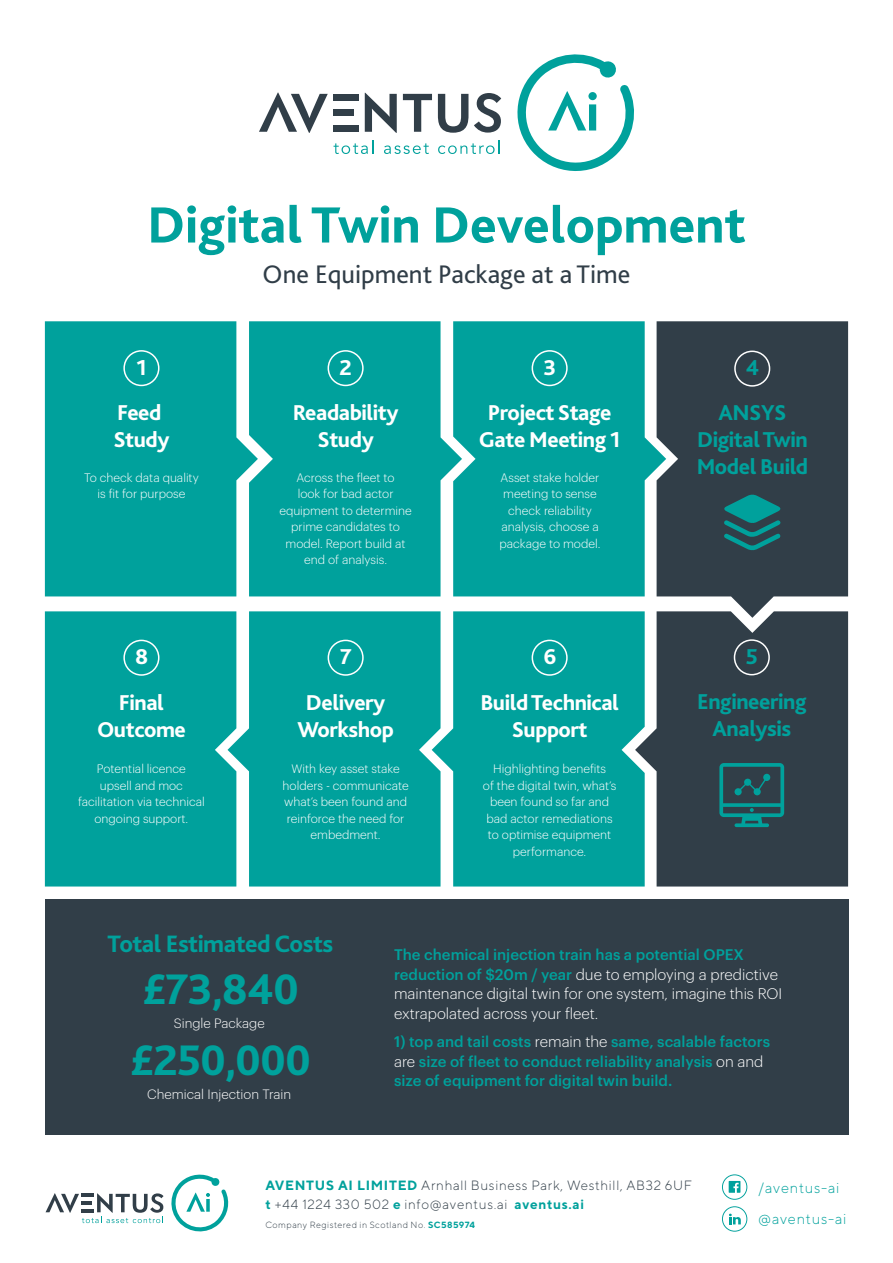
<style>
.page{position:relative;width:893px;height:1263px;background:#fff}
.page>*{position:absolute;margin:0;border:0;box-sizing:border-box;transform-origin:0 0}
.t1{font:800 53.25px "Bliss 2";color:#00a19c}
.t2{font:800 44.7px "Bliss 2";letter-spacing:-.02em;color:#00a19c}
.t3{font:26.55px "Bliss 2";color:#313e48}
.t4{font:800 24.9px "Bliss 2";letter-spacing:-.02em;color:#00a19c}
.t5{font:800 22.5px/27px "Bliss 2";letter-spacing:-.02em;color:#fff;text-align:center}
.t6{font:800 22.5px/27px "Bliss 2";letter-spacing:-.02em;color:#00a19c;text-align:center}
.t7{font:300 15px/19.5px "Graphik";color:#fff}
.t8{font:500 15px/19.5px "Graphik";color:#00a19c}
.t9{font:300 14.7px/30.9px "TT Norms";letter-spacing:.05em;color:#00a19c}
.t10{font:300 13.35px/18.6px "TT Norms";letter-spacing:.05em;color:#313e48}
.t11{font:300 13.2px "Graphik";color:#fff}
.t12{font:300 12px/16.5px "Graphik";color:#fff;text-align:center}
.t13{font:300 9px "TT Norms";letter-spacing:.05em;color:#313e48}
.s1{font-weight:500;color:#00a19c}
.s2{font-weight:300;color:#fff}
.s3{font-weight:700;color:#00a19c}
</style>
<div class="page">
<div style="left:45px;top:899px;width:803px;height:235px;background:#313e48"></div>
<div style="left:45px;top:321px;width:204px;height:275px;background:#00a19c"></div>
<div style="left:462px;top:321px;width:195px;height:275px;background:#00a19c"></div>
<svg style="left:249px;top:321px;width:213px;height:275px;background:#11a7a2"></svg>
<div style="left:657px;top:321px;width:191px;height:290px;background:#313e48"></div>
<svg style="left:441px;top:611px;width:194px;height:275px;background:#10a6a2"></svg>
<svg style="left:236px;top:611px;width:205px;height:275px;background:#10a7a2"></svg>
<div style="left:45px;top:611px;width:191px;height:275px;background:#00a19c"></div>
<svg style="left:635px;top:611px;width:213px;height:275px;background:#3c4f58"></svg>
<div style="left:123px;top:350px;width:36px;height:36px;border:2px solid #fff;border-radius:50%"></div>
<div style="left:328px;top:350px;width:36px;height:36px;border:2px solid #fff;border-radius:50%"></div>
<div style="left:532px;top:350px;width:36px;height:36px;border:2px solid #fff;border-radius:50%"></div>
<div style="left:734px;top:351px;width:36px;height:36px;border:2px solid #fff;border-radius:50%"></div>
<div style="left:123px;top:640px;width:36px;height:36px;border:2px solid #fff;border-radius:50%"></div>
<div style="left:328px;top:640px;width:36px;height:36px;border:2px solid #fff;border-radius:50%"></div>
<div style="left:532px;top:640px;width:36px;height:36px;border:2px solid #fff;border-radius:50%"></div>
<div style="left:734px;top:639px;width:36px;height:36px;border:2px solid #fff;border-radius:50%"></div>
<svg style="left:724px;top:494px;width:57px;height:56px;background:#1a6c6f"></svg>
<svg style="left:719px;top:763px;width:65px;height:64px;background:#205f64"></svg>
<div style="left:333px;top:94px;width:26px;height:7px;background:#313e48"></div>
<div style="left:333px;top:125px;width:26px;height:7px;background:#313e48"></div>
<div style="left:333px;top:109px;width:21px;height:7px;background:#313e48"></div>
<svg style="left:517px;top:54px;width:117px;height:117px"></svg>
<svg style="left:334px;top:141px;width:39px;height:13px"></svg>
<svg style="left:384px;top:143px;width:45px;height:11px"></svg>
<svg style="left:438px;top:141px;width:62px;height:13px"></svg>
<svg style="left:365px;top:93px;width:32px;height:40px"></svg>
<svg style="left:403px;top:94px;width:29px;height:38px"></svg>
<svg style="left:438px;top:94px;width:30px;height:39px"></svg>
<svg style="left:474px;top:93px;width:27px;height:40px"></svg>
<svg style="left:259px;top:93px;width:69px;height:40px"></svg>
<svg style="left:722px;top:1206px;width:25px;height:26px"></svg>
<svg style="left:722px;top:1174px;width:25px;height:26px"></svg>
<svg style="left:46px;top:1174px;width:183px;height:58px"></svg>
<h1 class="t1" style="left:147px;top:192px;width:600px">Digital Twin Development</h1>
<h3 class="t3" style="left:263px;top:257px;width:369px">One Equipment Package at a Time</h3>
<h3 class="t5" style="left:137px;top:353px;width:12px">1</h3>
<h3 class="t5" style="left:113px;top:399px;width:58px;text-align:left">Feed<br>Study</h3>
<p class="t12" style="left:84px;top:468px;width:116px">To check data quality is fit for purpose</p>
<h3 class="t5" style="left:135px;top:643px;width:15px">8</h3>
<h3 class="t5" style="left:97px;top:688px;width:90px">Final<br>Outcome</h3>
<p class="t12" style="left:78px;top:760px;width:128px">Potential licence<br>upsell and moc facilitation via technical ongoing support.</p>
<h3 class="t5" style="left:340px;top:353px;width:14px">2</h3>
<h3 class="t5" style="left:293px;top:399px;width:107px">Readability<br>Study</h3>
<p class="t12" style="left:279px;top:468px;width:134px">Across the fleet to<br>look for bad actor equipment to determine prime candidates to model. Report build at end of analysis.</p>
<h3 class="t5" style="left:340px;top:643px;width:13px">7</h3>
<h3 class="t5" style="left:297px;top:688px;width:98px">Delivery<br>Workshop</h3>
<p class="t12" style="left:283px;top:760px;width:128px">With key asset stake holders - communicate what’s been found and reinforce the need for embedment.</p>
<h3 class="t5" style="left:543px;top:353px;width:14px">3</h3>
<h3 class="t5" style="left:479px;top:399px;width:143px">Project Stage<br>Gate Meeting 1</h3>
<p class="t12" style="left:500px;top:468px;width:102px">Asset stake holder meeting to sense check reliability analysis, choose a package to model.</p>
<h3 class="t5" style="left:543px;top:643px;width:14px">6</h3>
<h3 class="t5" style="left:480px;top:688px;width:140px">Build Technical<br>Support</h3>
<p class="t12" style="left:483px;top:760px;width:135px">Highlighting benefits<br>of the digital twin, what’s been found so far and bad actor remediations to optimise equipment performance.</p>
<h3 class="t6" style="left:746px;top:354px;width:15px">4</h3>
<h3 class="t6" style="left:697px;top:399px;width:113px">ANSYS<br>Digital Twin<br>Model Build</h3>
<h3 class="t6" style="left:746px;top:643px;width:14px">5</h3>
<h3 class="t6" style="left:697px;top:688px;width:111px">Engineering<br>Analysis</h3>
<h3 class="t4" style="left:107px;top:928px;width:227px">Total Estimated Costs</h3>
<h2 class="t2" style="left:142px;top:962px;width:159px">£73,840</h2>
<p class="t11" style="left:174px;top:1013px;width:92px">Single Package</p>
<h2 class="t2" style="left:130px;top:1033px;width:183px">£250,000</h2>
<p class="t11" style="left:147px;top:1084px;width:145px">Chemical Injection Train</p>
<p class="t7" style="left:394px;top:944px;width:390px"><span class="s1">The chemical injection train has a potential OPEX reduction of $20m / year</span> due to employing a predictive maintenance digital twin for one system, imagine this ROI extrapolated across your fleet.</p>
<p class="t8" style="left:394px;top:1031px;width:378px">1) top and tail costs <span class="s2">remain the</span> same, scalable factors <span class="s2">are</span> size of fleet to conduct reliability analysis <span class="s2">on and </span>size of equipment for digital twin build.</p>
<p class="t10" style="left:265px;top:1176px;width:428px"><span class="s3">AVENTUS AI LIMITED</span> Arnhall Business Park, Westhill, AB32 6UF <span class="s3">t</span> +44 1224 330 502 <span class="s3">e</span> info@aventus.ai <span class="s3">aventus.ai</span></p>
<p class="t13" style="left:265px;top:1219px;width:211px">Company Registered in Scotland No. <span class="s3">SC585974</span></p>
<p class="t9" style="left:758px;top:1172px;width:90px">/aventus-ai @aventus-ai</p>
</div>
